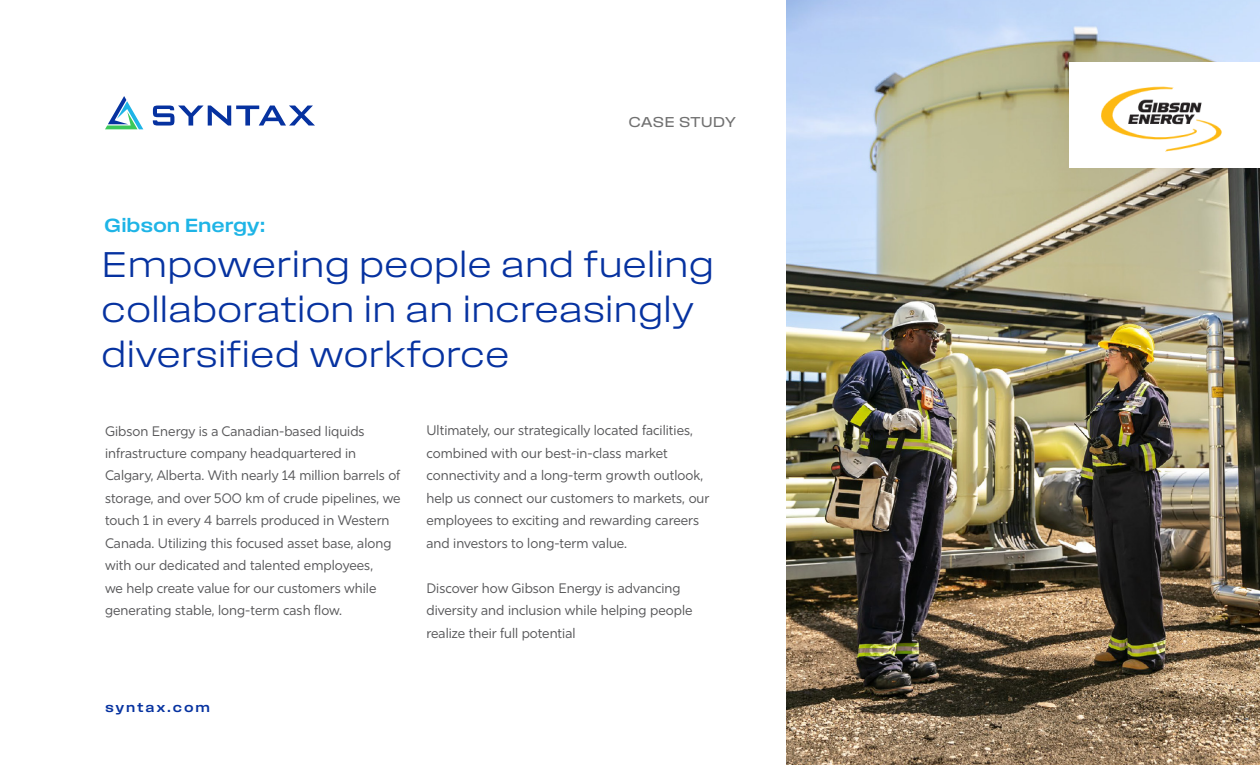
<style>
.page{position:relative;width:1260px;height:765px;background:#fff}
.page>*{position:absolute;margin:0;border:0;box-sizing:border-box;transform-origin:0 0}
.t1{font:37.5px/45px "Field Gothic No.71 Light Wide";letter-spacing:-.01em;color:#0632a0}
.t2{font:20px "Field Gothic No.73 Med Wide";letter-spacing:-.01em;color:#1eb4e6}
.t3{font:15px "Field Gothic No.72 Reg Wide";letter-spacing:-.01em;color:#707070}
.t4{font:13.75px/22.5px "Rig Sans";color:#58585a}
.t5{font:13.75px "Field Gothic No.73 Med Wide";letter-spacing:.13em;color:#0632a0}
</style>
<div class="page">
<img style="left:787px;top:0;width:473px;height:765px">
<div style="left:1069px;top:62px;width:191px;height:106px;background:#fff"></div>
<svg style="left:105px;top:96px;width:38px;height:33px"></svg>
<svg style="left:153px;top:106px;width:162px;height:20px"></svg>
<img style="left:1101px;top:86px;width:121px;height:66px">
<p class="t3" style="left:628px;top:114px;width:109px">CASE STUDY</p>
<h2 class="t2" style="left:104px;top:214px;width:163px">Gibson Energy:</h2>
<h1 class="t1" style="left:101px;top:242px;width:615px">Empowering people and fueling collaboration in an increasingly diversified workforce</h1>
<p class="t4" style="left:105px;top:420px;width:297px">Gibson Energy is a Canadian-based liquids infrastructure company headquartered in Calgary, Alberta. With nearly 14 million barrels of storage, and over 500 km of crude pipelines, we touch 1 in every 4 barrels produced in Western Canada. Utilizing this focused asset base, along with our dedicated and talented employees,<br>we help create value for our customers while generating stable, long-term cash flow.</p>
<p class="t4" style="left:426px;top:420px;width:285px">Ultimately, our strategically located facilities, combined with our best-in-class market connectivity and a long-term growth outlook, help us connect our customers to markets, our employees to exciting and rewarding careers and investors to long-term value.</p>
<p class="t4" style="left:426px;top:577px;width:268px">Discover how Gibson Energy is advancing diversity and inclusion while helping people realize their full potential</p>
<p class="t5" style="left:105px;top:700px;width:107px">syntax.com</p>
</div>
